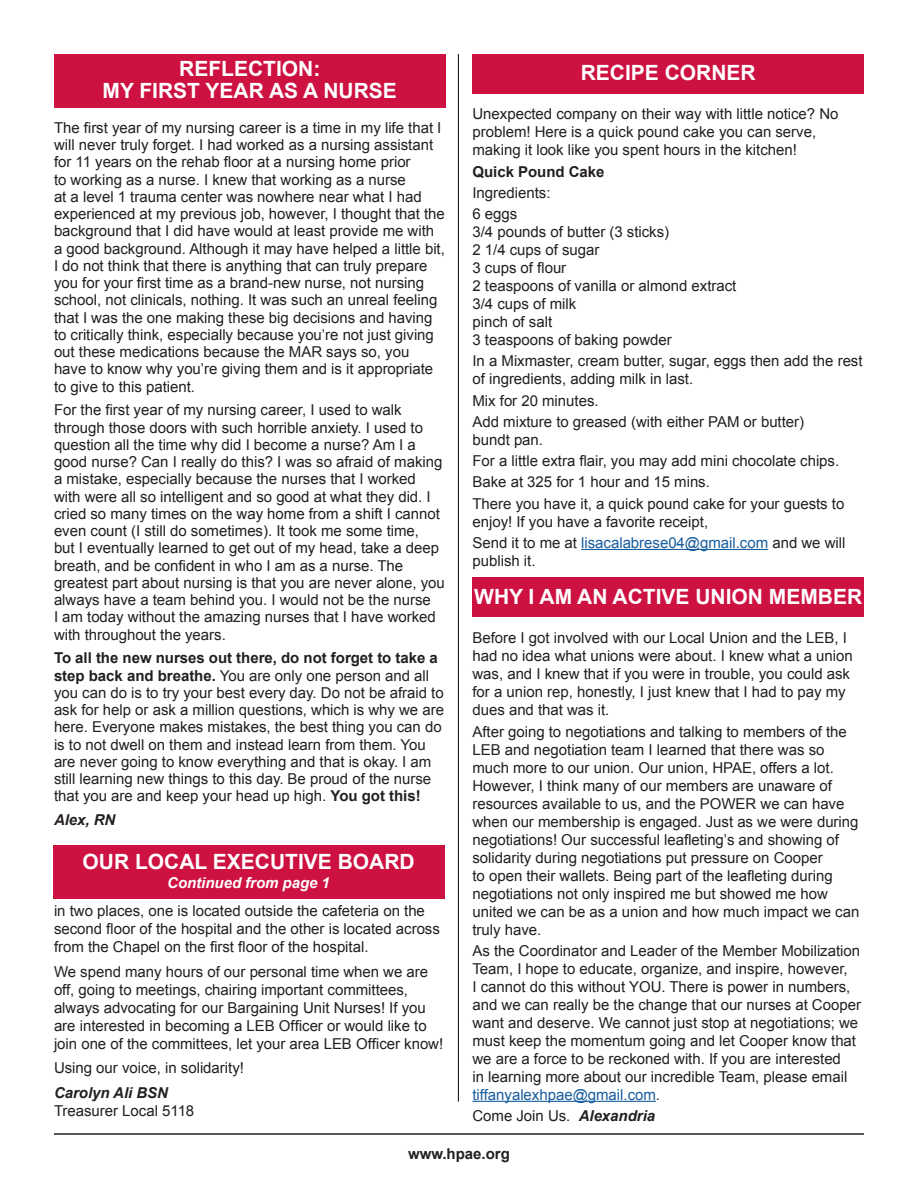
<style>
.page{position:relative;width:918px;height:1188px;background:#fff}
.page>*{position:absolute;margin:0;border:0;box-sizing:border-box;transform-origin:0 0}
.Headers_in_red_box{font:700 21px/22.5px "Arial";color:#fff;text-align:center}
.Body_Text{font:15px/18px "Arial";color:#231f20}
.Body_Text-2{font:700 15px "Arial";color:#231f20}
.Body_Text-3{font:italic 700 15px "Arial";color:#fff}
.Body_Text-4{font:italic 700 15px "Arial";color:#231f20}
.s1{font-weight:700}
.s2{font-weight:700;font-style:italic}
.s3{color:#175d9e}
</style>
<div class="page">
<hr style="left:54px;top:1133px;width:810px;height:2px;background:#231f20">
<hr style="left:458px;top:54px;width:1px;height:1048px;background:#231f20">
<div style="left:54px;top:54px;width:392px;height:54px;background:#cd1141"></div>
<div style="left:472px;top:54px;width:392px;height:39px;background:#cd1141"></div>
<hr style="left:581px;top:549px;width:187px;height:1px;background:#175d9e">
<div style="left:472px;top:578px;width:392px;height:39px;background:#cd1141"></div>
<hr style="left:472px;top:1101px;width:184px;height:1px;background:#175d9e">
<div style="left:53px;top:845px;width:391px;height:54px;background:#cd1141"></div>
<p class="Headers_in_red_box" style="left:103px;top:58px;width:296px">REFLECTION:<br>MY FIRST YEAR AS A NURSE</p>
<p class="Body_Text" style="left:54px;top:119px;width:392px;line-height:17.2px">The first year of my nursing career is a time in my life that I will never truly forget. I had worked as a nursing assistant for 11 years on the rehab floor at a nursing home prior<br>to working as a nurse. I knew that working as a nurse<br>at a level 1 trauma center was nowhere near what I had experienced at my previous job, however, I thought that the background that I did have would at least provide me with a good background. Although it may have helped a little bit, I do not think that there is anything that can truly prepare you for your first time as a brand-new nurse, not nursing school, not clinicals, nothing. It was such an unreal feeling that I was the one making these big decisions and having to critically think, especially because you’re not just giving out these medications because the MAR says so, you have to know why you’re giving them and is it appropriate to give to this patient.</p>
<p class="Body_Text" style="left:54px;top:402px;width:392px;line-height:17.2px">For the first year of my nursing career, I used to walk through those doors with such horrible anxiety. I used to question all the time why did I become a nurse? Am I a good nurse? Can I really do this? I was so afraid of making a mistake, especially because the nurses that I worked with were all so intelligent and so good at what they did. I cried so many times on the way home from a shift I cannot even count (I still do sometimes). It took me some time,<br>but I eventually learned to get out of my head, take a deep breath, and be confident in who I am as a nurse. The greatest part about nursing is that you are never alone, you always have a team behind you. I would not be the nurse<br>I am today without the amazing nurses that I have worked with throughout the years.</p>
<p class="Body_Text" style="left:54px;top:650px;width:392px;line-height:17.2px"><span class="s1">To all the new nurses out there, do not forget to take a step back and breathe.</span> You are only one person and all you can do is to try your best every day. Do not be afraid to ask for help or ask a million questions, which is why we are here. Everyone makes mistakes, the best thing you can do is to not dwell on them and instead learn from them. You are never going to know everything and that is okay. I am still learning new things to this day. Be proud of the nurse that you are and keep your head up high. <span class="s1">You got this!</span></p>
<p class="Body_Text-4" style="left:54px;top:810px;width:63px">Alex, RN</p>
<p class="Headers_in_red_box" style="left:83px;top:851px;width:334px">OUR LOCAL EXECUTIVE BOARD</p>
<p class="Body_Text-3" style="left:167px;top:873px;width:164px">Continued from page 1</p>
<p class="Body_Text" style="left:54px;top:902px;width:387px">in two places, one is located outside the cafeteria on the second floor of the hospital and the other is located across from the Chapel on the first floor of the hospital.</p>
<p class="Body_Text" style="left:54px;top:963px;width:391px">We spend many hours of our personal time when we are off, going to meetings, chairing important committees, always advocating for our Bargaining Unit Nurses! If you are interested in becoming a LEB Officer or would like to join one of the committees, let your area LEB Officer know!</p>
<p class="Body_Text" style="left:54px;top:1059px;width:191px">Using our voice, in solidarity!</p>
<p class="Body_Text" style="left:54px;top:1084px;width:142px"><span class="s2">Carolyn Ali BSN<br></span>Treasurer Local 5118</p>
<p class="Headers_in_red_box" style="left:581px;top:62px;width:177px">RECIPE CORNER</p>
<p class="Body_Text" style="left:472px;top:105px;width:368px">Unexpected company on their way with little notice? No problem! Here is a quick pound cake you can serve, making it look like you spent hours in the kitchen!</p>
<p class="Body_Text-2" style="left:472px;top:162px;width:134px">Quick Pound Cake</p>
<p class="Body_Text" style="left:472px;top:184px;width:80px">Ingredients:</p>
<p class="Body_Text" style="left:472px;top:205px;width:265px">6 eggs<br>3/4 pounds of butter (3 sticks)<br>2 1/4 cups of sugar<br>3 cups of flour<br>2 teaspoons of vanilla or almond extract<br>3/4 cups of milk<br>pinch of salt<br>3 teaspoons of baking powder</p>
<p class="Body_Text" style="left:472px;top:352px;width:392px">In a Mixmaster, cream butter, sugar, eggs then add the rest of ingredients, adding milk in last.</p>
<p class="Body_Text" style="left:472px;top:392px;width:128px">Mix for 20 minutes.</p>
<p class="Body_Text" style="left:472px;top:413px;width:333px">Add mixture to greased (with either PAM or butter) bundt pan.</p>
<p class="Body_Text" style="left:472px;top:452px;width:368px">For a little extra flair, you may add mini chocolate chips.</p>
<p class="Body_Text" style="left:472px;top:473px;width:239px">Bake at 325 for 1 hour and 15 mins.</p>
<p class="Body_Text" style="left:472px;top:495px;width:373px">There you have it, a quick pound cake for your guests to enjoy! If you have a favorite receipt,</p>
<p class="Body_Text" style="left:472px;top:534px;width:374px">Send it to me at <span class="s3">lisacalabrese04@gmail.com</span> and we will publish it.</p>
<p class="Headers_in_red_box" style="left:474px;top:586px;width:390px">WHY I AM AN ACTIVE UNION MEMBER</p>
<p class="Body_Text" style="left:472px;top:629px;width:382px">Before I got involved with our Local Union and the LEB, I had no idea what unions were about. I knew what a union was, and I knew that if you were in trouble, you could ask for a union rep, honestly, I just knew that I had to pay my dues and that was it.</p>
<p class="Body_Text" style="left:472px;top:722px;width:388px">After going to negotiations and talking to members of the LEB and negotiation team I learned that there was so much more to our union. Our union, HPAE, offers a lot.<br>However, I think many of our members are unaware of resources available to us, and the POWER we can have when our membership is engaged. Just as we were during negotiations! Our successful leafleting’s and showing of solidarity during negotiations put pressure on Cooper<br>to open their wallets. Being part of the leafleting during negotiations not only inspired me but showed me how united we can be as a union and how much impact we can truly have.</p>
<p class="Body_Text" style="left:472px;top:942px;width:390px">As the Coordinator and Leader of the Member Mobilization Team, I hope to educate, organize, and inspire, however,<br>I cannot do this without YOU. There is power in numbers, and we can really be the change that our nurses at Cooper want and deserve. We cannot just stop at negotiations; we must keep the momentum going and let Cooper know that we are a force to be reckoned with. If you are interested<br>in learning more about our incredible Team, please email <span class="s3">tiffanyalexhpae@gmail.com</span>.</p>
<p class="Body_Text" style="left:472px;top:1107px;width:184px">Come Join Us. <span class="s2">Alexandria</span></p>
<p class="Body_Text-2" style="left:408px;top:1144px;width:103px">www.hpae.org</p>
</div>
